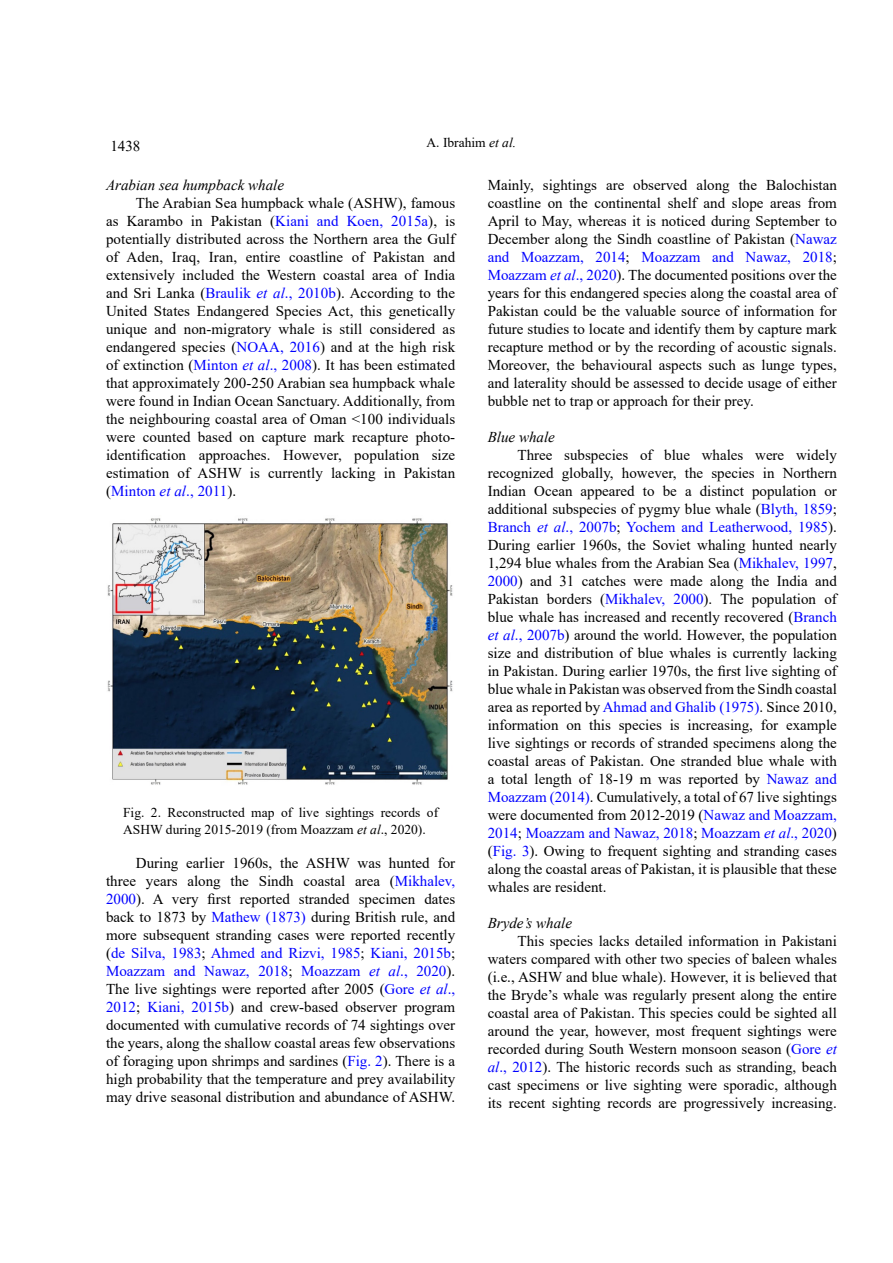
<style>
.page{position:relative;width:893px;height:1263px;background:#fff}
.page>*{position:absolute;margin:0;border:0;box-sizing:border-box;transform-origin:0 0}
.t1{font:15px/18px "Times New Roman";color:#000;text-align:justify}
.t2{font:italic 15px "Times New Roman";color:#000}
.t3{font:13.5px/16.2px "Times New Roman";color:#000}
.s1{font-style:italic}
.s2{color:#00f}
.s3{font-style:italic;color:#00f}
</style>
<div class="page">
<img style="left:107px;top:518px;width:346px;height:267px">
<p class="t3" style="left:427px;top:134px;width:91px">A. Ibrahim <span class="s1">et al.</span></p>
<p class="t1" style="left:110px;top:136px;width:31px">1438</p>
<p class="t2" style="left:106px;top:175px;width:179px">Arabian sea humpback whale</p>
<p class="t1" style="left:106px;top:194px;width:351px;text-indent:30px">The Arabian Sea humpback whale (ASHW), famous as Karambo in Pakistan (<span class="s2">Kiani and Koen, 2015a</span>), is potentially distributed across the Northern area the Gulf of Aden, Iraq, Iran, entire coastline of Pakistan and extensively included the Western coastal area of India and Sri Lanka (<span class="s2">Braulik</span> <span class="s3">et al</span><span class="s2">., 2010b</span>). According to the United States Endangered Species Act, this genetically unique and non-migratory whale is still considered as endangered species (<span class="s2">NOAA, 2016</span>) and at the high risk of extinction (<span class="s2">Minton</span> <span class="s3">et al</span><span class="s2">., 2008</span>). It has been estimated that approximately 200-250 Arabian sea humpback whale were found in Indian Ocean Sanctuary. Additionally, from the neighbouring coastal area of Oman &lt;100 individuals were counted based on capture mark recapture photo&shy;identification approaches. However, population size estimation of ASHW is currently lacking in Pakistan (<span class="s2">Minton</span> <span class="s3">et al</span><span class="s2">., 2011</span>).</p>
<p class="t1" style="left:488px;top:176px;width:351px">Mainly, sightings are observed along the Balochistan coastline on the continental shelf and slope areas from April to May, whereas it is noticed during September to December along the Sindh coastline of Pakistan (<span class="s2">Nawaz and Moazzam, 2014</span>; <span class="s2">Moazzam and Nawaz, 2018</span>; <span class="s2">Moazzam</span> <span class="s3">et al</span><span class="s2">., 2020</span>). The documented positions over the years for this endangered species along the coastal area of Pakistan could be the valuable source of information for future studies to locate and identify them by capture mark recapture method or by the recording of acoustic signals.<br>Moreover, the behavioural aspects such as lunge types, and laterality should be assessed to decide usage of either bubble net to trap or approach for their prey.</p>
<p class="t2" style="left:488px;top:427px;width:69px">Blue whale</p>
<p class="t1" style="left:488px;top:446px;width:351px;text-indent:30px">Three subspecies of blue whales were widely recognized globally, however, the species in Northern Indian Ocean appeared to be a distinct population or additional subspecies of pygmy blue whale (<span class="s2">Blyth, 1859</span>; <span class="s2">Branch</span> <span class="s3">et al</span><span class="s2">., 2007b</span>; <span class="s2">Yochem and Leatherwood, 1985</span>).<br>During earlier 1960s, the Soviet whaling hunted nearly 1,294 blue whales from the Arabian Sea (<span class="s2">Mikhalev, 1997</span>, <span class="s2">2000</span>) and 31 catches were made along the India and Pakistan borders (<span class="s2">Mikhalev, 2000</span>). The population of blue whale has increased and recently recovered (<span class="s2">Branch </span><span class="s3">et al</span><span class="s2">., 2007b</span>) around the world. However, the population size and distribution of blue whales is currently lacking in Pakistan. During earlier 1970s, the first live sighting of blue whale in Pakistan was observed from the Sindh coastal area as reported by <span class="s2">Ahmad and Ghalib (1975)</span>. Since 2010, information on this species is increasing, for example live sightings or records of stranded specimens along the coastal areas of Pakistan. One stranded blue whale with a total length of 18-19 m was reported by <span class="s2">Nawaz and Moazzam (2014)</span>. Cumulatively, a total of 67 live sightings were documented from 2012-2019 (<span class="s2">Nawaz and Moazzam, 2014</span>; <span class="s2">Moazzam and Nawaz, 2018</span>; <span class="s2">Moazzam</span> <span class="s3">et al</span><span class="s2">., 2020</span>) (<span class="s2">Fig. 3</span>). Owing to frequent sighting and stranding cases along the coastal areas of Pakistan, it is plausible that these whales are resident.</p>
<p class="t2" style="left:488px;top:913px;width:86px">Bryde’s whale</p>
<p class="t1" style="left:488px;top:932px;width:351px;text-indent:30px">This species lacks detailed information in Pakistani waters compared with other two species of baleen whales (i.e., ASHW and blue whale). However, it is believed that the Bryde’s whale was regularly present along the entire coastal area of Pakistan. This species could be sighted all around the year, however, most frequent sightings were recorded during South Western monsoon season (<span class="s2">Gore</span> <span class="s3">et al</span><span class="s2">., 2012</span>). The historic records such as stranding, beach cast specimens or live sighting were sporadic, although its recent sighting records are progressively increasing.</p>
<p class="t3" style="left:123px;top:804px;width:317px">Fig. 2. Reconstructed map of live sightings records of<br>ASHW during 2015-2019 (from Moazzam <span class="s1">et al</span>., 2020).</p>
<p class="t1" style="left:106px;top:853px;width:351px;text-indent:30px">During earlier 1960s, the ASHW was hunted for three years along the Sindh coastal area (<span class="s2">Mikhalev, 2000</span>). A very first reported stranded specimen dates back to 1873 by <span class="s2">Mathew (1873)</span> during British rule, and more subsequent stranding cases were reported recently (<span class="s2">de Silva, 1983</span>; <span class="s2">Ahmed and Rizvi, 1985</span>; <span class="s2">Kiani, 2015b</span>; <span class="s2">Moazzam and Nawaz, 2018</span>; <span class="s2">Moazzam</span> <span class="s3">et al</span><span class="s2">., 2020</span>).<br>The live sightings were reported after 2005 (<span class="s2">Gore</span> <span class="s3">et al</span><span class="s2">., 2012</span>; <span class="s2">Kiani, 2015b</span>) and crew-based observer program documented with cumulative records of 74 sightings over the years, along the shallow coastal areas few observations of foraging upon shrimps and sardines (<span class="s2">Fig. 2</span>). There is a high probability that the temperature and prey availability may drive seasonal distribution and abundance of ASHW.</p>
</div>
